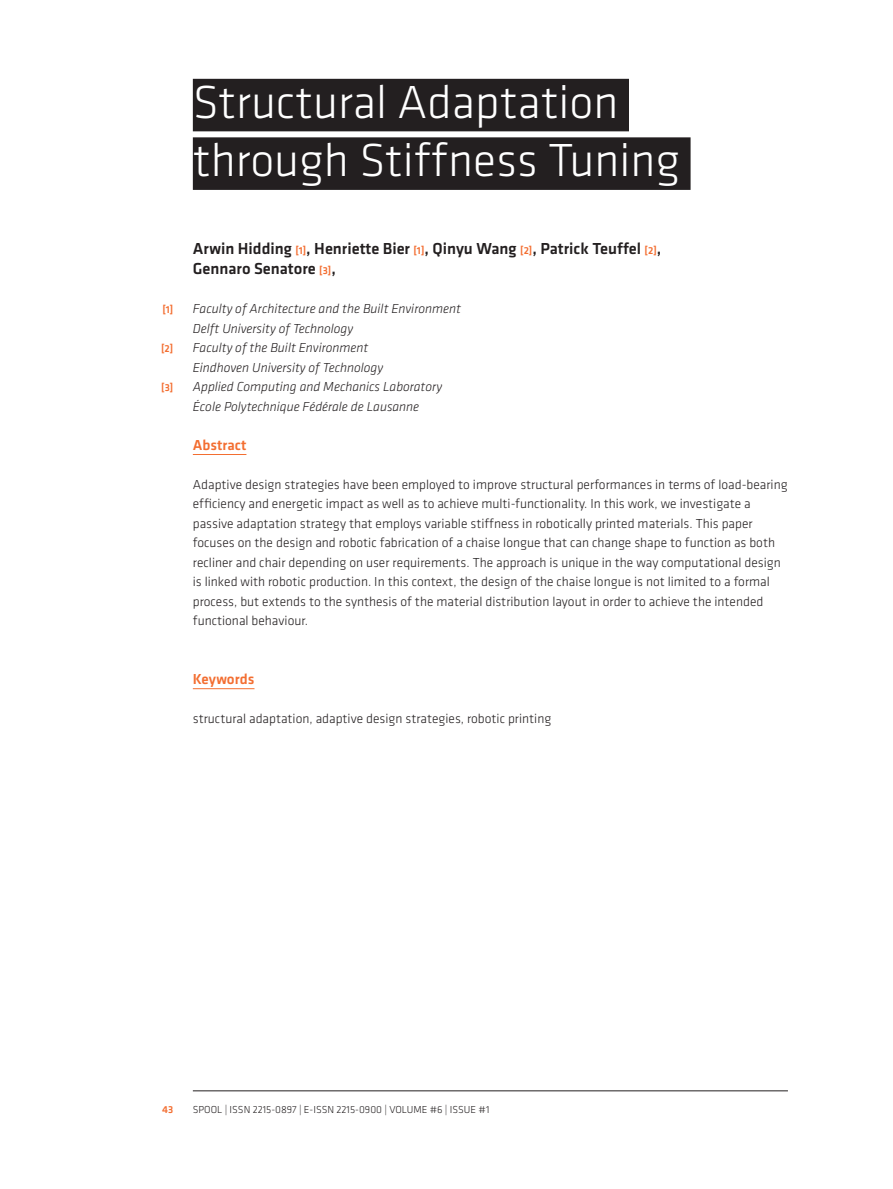
<style>
.page{position:relative;width:893px;height:1189px;background:#fff}
.page>*{position:absolute;margin:0;border:0;box-sizing:border-box;transform-origin:0 0}
.FRONT_Title{font:300 48px/58.5px "Klavika";color:#fff}
.FRONT_Author{font:500 16.5px/19.5px "Klavika";color:#231f20}
.SUBHEADING_Normal_2{font:500 15px "Klavika";color:#f36e31}
.BODY_Normal{font:300 13.5px/19.5px "Klavika";color:#231f20}
.FRONT_Author_Affilia{font:italic 300 13.5px "Klavika";color:#231f20}
.MASTERPAGE_FOOTER{font:300 10.5px "Klavika";color:#231f20}
.t1{font:500 10.5px "Klavika";color:#f36e31}
.s1{font-size:10.5px;color:#f36e31}
</style>
<div class="page">
<hr style="left:193px;top:1090px;width:594px;height:1px;background:#231f20">
<div style="left:193px;top:79px;width:436px;height:52px;background:#231f20"></div>
<div style="left:193px;top:137px;width:497px;height:53px;background:#231f20"></div>
<hr style="left:193px;top:454px;width:53px;height:1px;background:#f36e31">
<hr style="left:193px;top:688px;width:61px;height:1px;background:#f36e31">
<p class="FRONT_Title" style="left:193px;top:73px;width:488px">Structural Adaptation through Stiffness Tuning</p>
<p class="FRONT_Author" style="left:193px;top:239px;width:470px">Arwin Hidding <span class="s1">[1]</span>, Henriette Bier <span class="s1">[1]</span>, Qinyu Wang <span class="s1">[2]</span>, Patrick Teuffel <span class="s1">[2]</span>,<br>Gennaro Senatore <span class="s1">[3]</span>,</p>
<p class="t1" style="left:162px;top:304px;width:12px">[1]</p>
<p class="FRONT_Author_Affilia" style="left:193px;top:301px;width:269px">Faculty of Architecture and the Built Environment</p>
<p class="FRONT_Author_Affilia" style="left:193px;top:320px;width:162px">Delft University of Technology</p>
<p class="t1" style="left:161px;top:343px;width:14px">[2]</p>
<p class="FRONT_Author_Affilia" style="left:193px;top:340px;width:177px">Faculty of the Built Environment</p>
<p class="FRONT_Author_Affilia" style="left:193px;top:359px;width:192px">Eindhoven University of Technology</p>
<p class="t1" style="left:161px;top:382px;width:14px">[3]</p>
<p class="FRONT_Author_Affilia" style="left:193px;top:379px;width:251px">Applied Computing and Mechanics Laboratory</p>
<p class="FRONT_Author_Affilia" style="left:193px;top:398px;width:228px">École Polytechnique Fédérale de Lausanne</p>
<p class="SUBHEADING_Normal_2" style="left:193px;top:436px;width:55px">Abstract</p>
<p class="BODY_Normal" style="left:193px;top:474px;width:596px">Adaptive design strategies have been employed to improve structural performances in terms of load-bearing efficiency and energetic impact as well as to achieve multi-functionality. In this work, we investigate a passive adaptation strategy that employs variable stiffness in robotically printed materials. This paper focuses on the design and robotic fabrication of a chaise longue that can change shape to function as both recliner and chair depending on user requirements. The approach is unique in the way computational design is linked with robotic production. In this context, the design of the chaise longue is not limited to a formal process, but extends to the synthesis of the material distribution layout in order to achieve the intended functional behaviour.</p>
<p class="SUBHEADING_Normal_2" style="left:193px;top:670px;width:63px">Keywords</p>
<p class="BODY_Normal" style="left:193px;top:708px;width:360px">structural adaptation, adaptive design strategies, robotic printing</p>
<p class="t1" style="left:162px;top:1103px;width:13px">43</p>
<p class="MASTERPAGE_FOOTER" style="left:193px;top:1103px;width:298px">SPOOL | ISSN 2215-0897 | E-ISSN 2215-0900 | VOLUME #6 | ISSUE #1</p>
</div>
